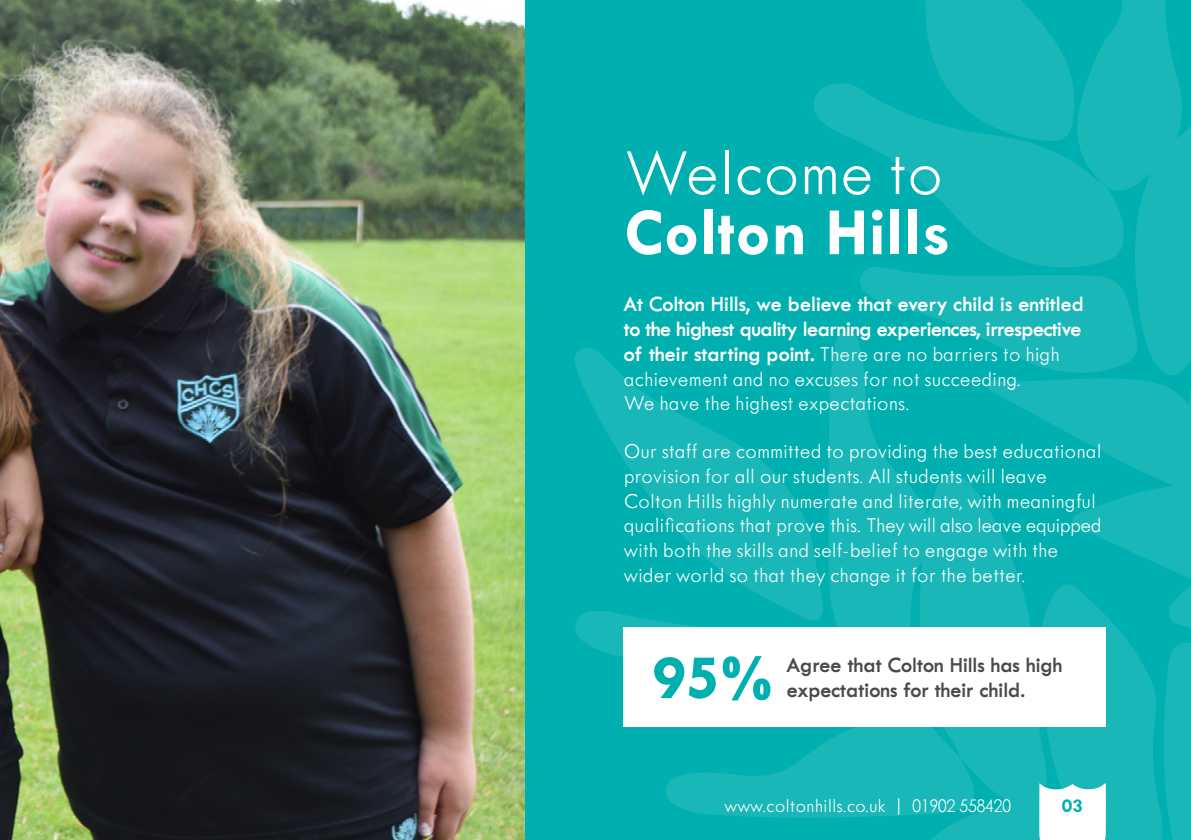
<style>
.page{position:relative;width:1191px;height:840px;background:#fff}
.page>*{position:absolute;margin:0;border:0;box-sizing:border-box;transform-origin:0 0}
.t1{font:700 68px "Tw Cen MT Std";color:#fff}
.t2{font:300 68px "Tw Cen MT Std";color:#fff}
.t3{font:700 64.8px "Tw Cen MT Std";color:#00b0b0}
.t4{font:300 22px/24.8px "Tw Cen MT Std";color:#fff}
.t5{font:600 22px/24.8px "Tw Cen MT Std";letter-spacing:-.02em;color:#fff}
.t6{font:600 22px "Tw Cen MT Std";color:#4a4a49}
.t7{font:300 20px "Tw Cen MT Std";color:#fff}
.t8{font:700 20px "Tw Cen MT Std";color:#00b0b0}
.s1{font-weight:300}
.s2{font-weight:800;font-stretch:condensed;font-size:62.6px}
</style>
<div class="page">
<img style="left:0;top:0;width:525px;height:839px">
<div style="left:525px;top:0;width:666px;height:839px;background:#00b0b0"></div>
<svg style="left:1081px;top:0;width:110px;height:579px;fill:#19b7b7"></svg>
<svg style="left:575px;top:331px;width:506px;height:508px"></svg>
<svg style="left:575px;top:344px;width:248px;height:280px"></svg>
<svg style="left:814px;top:82px;width:311px;height:184px;fill:#19b7b7"></svg>
<svg style="left:900px;top:0;width:174px;height:143px"></svg>
<svg style="left:664px;top:726px;width:314px;height:93px"></svg>
<svg style="left:858px;top:266px;width:281px;height:107px"></svg>
<svg style="left:1039px;top:579px;width:152px;height:260px"></svg>
<div style="left:624px;top:627px;width:482px;height:99px;background:#fff"></div>
<h1 class="t2" style="left:624px;top:136px;width:321px">Welcome to</h1>
<h1 class="t1" style="left:624px;top:196px;width:328px">Colton Hills</h1>
<p class="t5" style="left:624px;top:291px;width:461px">At Colton Hills, we believe that every child is entitled to the highest quality learning experiences, irrespective of their starting point. <span class="s1">There are no barriers to high achievement and no excuses for not succeeding.<br>We have the highest expectations.</span></p>
<p class="t4" style="left:624px;top:438px;width:479px">Our staff are committed to providing the best educational provision for all our students. All students will leave Colton Hills highly numerate and literate, with meaningful qualifications that prove this. They will also leave equipped with both the skills and self-belief to engage with the wider world so that they change it for the better.</p>
<h2 class="t3" style="left:652px;top:642px;width:122px">95<span class="s2">%</span></h2>
<p class="t6" style="left:787px;top:652px;width:277px">Agree that Colton Hills has high</p>
<p class="t6" style="left:787px;top:677px;width:240px">expectations for their child.</p>
<p class="t7" style="left:724px;top:794px;width:288px">www.coltonhills.co.uk | 01902 558420</p>
<p class="t8" style="left:1062px;top:794px;width:23px">03</p>
</div>
